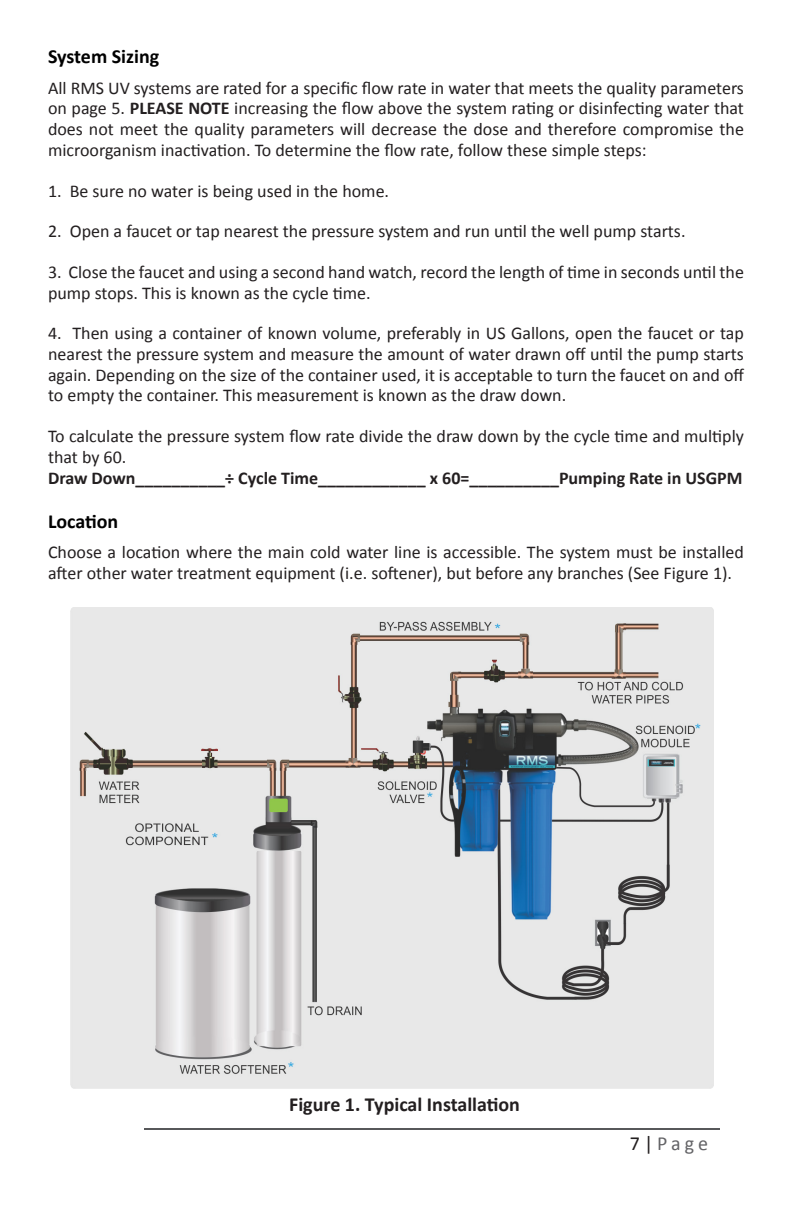
<style>
.page{position:relative;width:792px;height:1224px;background:#fff}
.page>*{position:absolute;margin:0;border:0;box-sizing:border-box;transform-origin:0 0}
.t1{font:700 20px "Calibri";color:#231f20}
.Heading_1{font:700 20px "Calibri";color:#000}
.t2{font:20px "Calibri";color:#636366}
.t3{font:18px/20.8px "Calibri";color:#231f20}
.t4{font:700 18px "Calibri";color:#231f20}
.s1{font-weight:700}
.s2{color:#231f20}
</style>
<div class="page">
<hr style="left:144px;top:1128px;width:576px;height:2px;background:#57585a">
<img style="left:71px;top:607px;width:643px;height:482px">
<p class="Heading_1" style="left:48px;top:42px;width:113px">System Sizing</p>
<p class="t3" style="left:48px;top:77px;width:698px;text-align:justify">All RMS UV systems are rated for a specific flow rate in water that meets the quality parameters on page 5. <span class="s1">PLEASE NOTE</span> increasing the flow above the system rating or disinfecting water that does not meet the quality parameters will decrease the dose and therefore compromise the microorganism inactivation. To determine the flow rate, follow these simple steps:</p>
<p class="t3" style="left:48px;top:180px;width:343px">1. Be sure no water is being used in the home.</p>
<p class="t3" style="left:48px;top:220px;width:639px">2. Open a faucet or tap nearest the pressure system and run until the well pump starts.</p>
<p class="t3" style="left:48px;top:261px;width:697px">3. Close the faucet and using a second hand watch, record the length of time in seconds until the pump stops. This is known as the cycle time.</p>
<p class="t3" style="left:48px;top:322px;width:698px;text-align:justify">4. Then using a container of known volume, preferably in US Gallons, open the faucet or tap nearest the pressure system and measure the amount of water drawn off until the pump starts again. Depending on the size of the container used, it is acceptable to turn the faucet on and off to empty the container. This measurement is known as the draw down.</p>
<p class="t3" style="left:48px;top:425px;width:697px">To calculate the pressure system flow rate divide the draw down by the cycle time and multiply that by 60.</p>
<p class="t4" style="left:48px;top:465px;width:696px">Draw Down__________÷ Cycle Time____________ x 60=__________Pumping Rate in USGPM</p>
<p class="Heading_1" style="left:48px;top:507px;width:72px">Location</p>
<p class="t3" style="left:48px;top:541px;width:697px">Choose a location where the main cold water line is accessible. The system must be installed after other water treatment equipment (i.e. softener), but before any branches (See Figure 1).</p>
<p class="t1" style="left:289px;top:1091px;width:232px">Figure 1. Typical Installation</p>
<p class="t2" style="left:630px;top:1129px;width:80px"><span class="s2">7|</span>Page</p>
</div>
